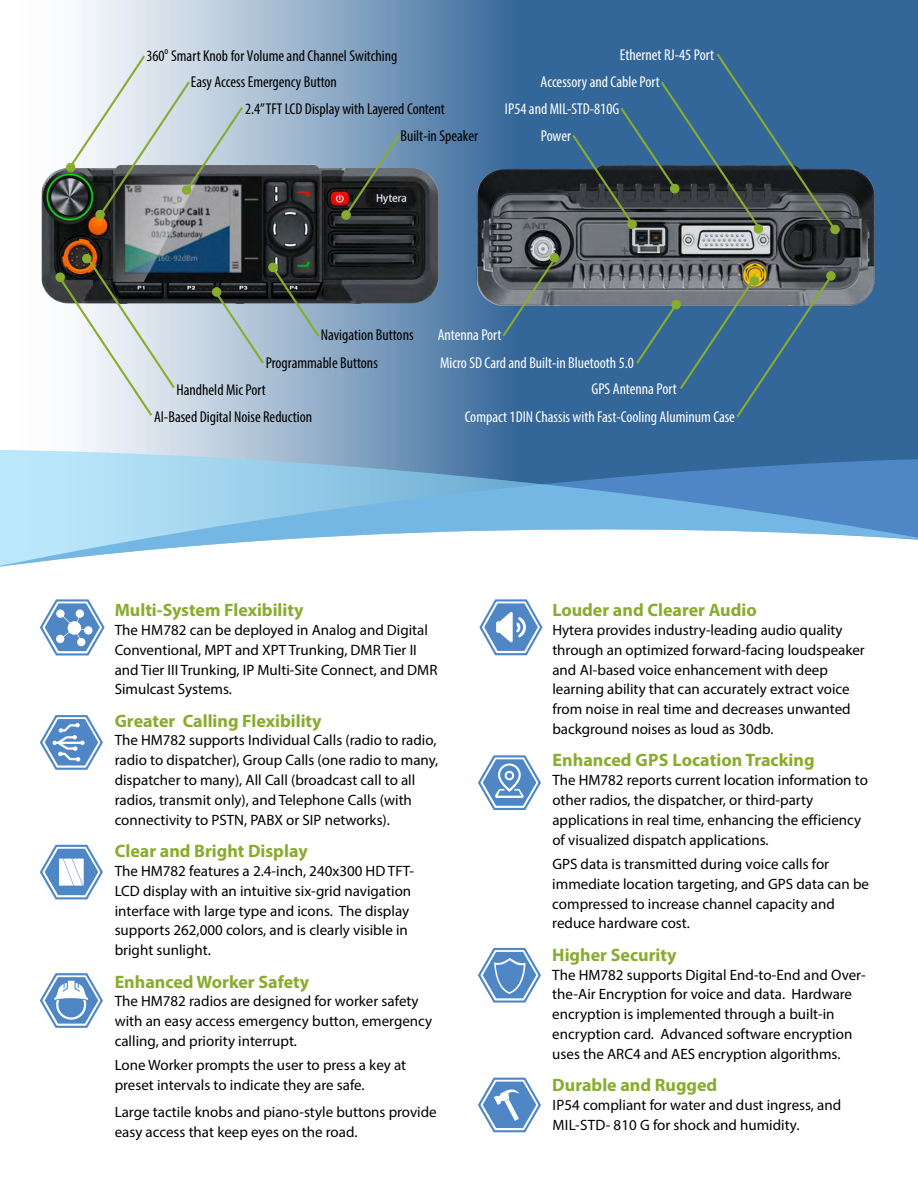
<style>
.page{position:relative;width:918px;height:1188px;background:#fff}
.page>*{position:absolute;margin:0;border:0;box-sizing:border-box;transform-origin:0 0}
.t1{font:700 18px "Myriad Pro";color:#88ac2e}
.t2{font:condensed 15.75px/27px "Myriad Pro";color:#000}
.t3{font:condensed 15.75px "Myriad Pro";color:#fff}
.t4{font:15px/19.8px "Myriad Pro";color:#000}
.t5{font:condensed 10.05px "Myriad Pro";color:#000}
</style>
<div class="page">
<svg style="left:81px;top:0;width:837px;height:450px;background:#6189b0"></svg>
<svg style="left:479px;top:599px;width:64px;height:57px"></svg>
<svg style="left:39px;top:973px;width:64px;height:55px"></svg>
<svg style="left:40px;top:844px;width:63px;height:56px"></svg>
<svg style="left:478px;top:947px;width:63px;height:56px"></svg>
<svg style="left:478px;top:755px;width:63px;height:55px"></svg>
<svg style="left:39px;top:715px;width:64px;height:55px"></svg>
<svg style="left:39px;top:599px;width:66px;height:57px"></svg>
<svg style="left:478px;top:1077px;width:63px;height:56px"></svg>
<img style="left:41px;top:156px;width:408px;height:156px">
<img style="left:474px;top:163px;width:401px;height:147px">
<svg style="left:54px;top:254px;width:123px;height:164px"></svg>
<svg style="left:340px;top:133px;width:62px;height:87px;background:#566169"></svg>
<svg style="left:65px;top:53px;width:180px;height:167px;background:#b2babc"></svg>
<svg style="left:211px;top:262px;width:111px;height:104px;background:#76858d"></svg>
<svg style="left:570px;top:51px;width:271px;height:184px;background:#395a77"></svg>
<svg style="left:634px;top:271px;width:203px;height:149px;background:#446c8e"></svg>
<svg style="left:500px;top:253px;width:60px;height:86px;background:#526978"></svg>
<svg style="left:0;top:450px;width:918px;height:117px"></svg>
<p class="t5" style="left:165px;top:46px;width:5px">o</p>
<p class="t2" style="left:191px;top:43px;width:208px;text-indent:-44px">360 Smart Knob for Volume and Channel Switching<br>Easy Access Emergency Button</p>
<p class="t2" style="left:401px;top:97px;width:79px;line-height:26.4px;text-indent:-156px">2.4” TFT LCD Display with Layered Content<br>Built-in Speaker</p>
<p class="t3" style="left:620px;top:48px;width:96px">Ethernet RJ-45 Port</p>
<p class="t3" style="left:541px;top:75px;width:121px">Accessory and Cable Port</p>
<p class="t3" style="left:505px;top:102px;width:116px">IP54 and MIL-STD-810G</p>
<p class="t3" style="left:541px;top:129px;width:32px">Power</p>
<p class="t2" style="left:321px;top:323px;width:94px">Navigation Buttons</p>
<p class="t3" style="left:438px;top:328px;width:65px">Antenna Port</p>
<p class="t2" style="left:266px;top:350px;width:114px">Programmable Buttons</p>
<p class="t2" style="left:154px;top:377px;width:160px;text-indent:23px">Handheld Mic Port<br>AI-Based Digital Noise Reduction</p>
<p class="t3" style="left:440px;top:356px;width:195px">Micro SD Card and Built-in Bluetooth 5.0</p>
<p class="t3" style="left:592px;top:383px;width:87px">GPS Antenna Port</p>
<p class="t3" style="left:465px;top:410px;width:272px">Compact 1DIN Chassis with Fast-Cooling Aluminum Case</p>
<p class="t1" style="left:115px;top:603px;width:190px">Multi-System Flexibility</p>
<p class="t4" style="left:115px;top:621px;width:324px">The HM782 can be deployed in Analog and Digital Conventional, MPT and XPT Trunking, DMR Tier II and Tier III Trunking, IP Multi-Site Connect, and DMR Simulcast Systems.</p>
<p class="t1" style="left:115px;top:713px;width:209px">Greater Calling Flexibility</p>
<p class="t4" style="left:115px;top:732px;width:325px">The HM782 supports Individual Calls (radio to radio, radio to dispatcher), Group Calls (one radio to many, dispatcher to many), All Call (broadcast call to all radios, transmit only), and Telephone Calls (with connectivity to PSTN, PABX or SIP networks).</p>
<p class="t1" style="left:115px;top:844px;width:195px">Clear and Bright Display</p>
<p class="t4" style="left:115px;top:862px;width:301px">The HM782 features a 2.4-inch, 240x300 HD TFT-LCD display with an intuitive six-grid navigation interface with large type and icons. The display supports 262,000 colors, and is clearly visible in bright sunlight.</p>
<p class="t1" style="left:115px;top:974px;width:196px">Enhanced Worker Safety</p>
<p class="t4" style="left:115px;top:993px;width:319px">The HM782 radios are designed for worker safety with an easy access emergency button, emergency calling, and priority interrupt.</p>
<p class="t4" style="left:115px;top:1057px;width:293px">Lone Worker prompts the user to press a key at preset intervals to indicate they are safe.</p>
<p class="t4" style="left:115px;top:1104px;width:324px">Large tactile knobs and piano-style buttons provide easy access that keep eyes on the road.</p>
<p class="t1" style="left:552px;top:603px;width:206px">Louder and Clearer Audio</p>
<p class="t4" style="left:552px;top:621px;width:314px">Hytera provides industry-leading audio quality through an optimized forward-facing loudspeaker and AI-based voice enhancement with deep learning ability that can accurately extract voice from noise in real time and decreases unwanted background noises as loud as 30db.</p>
<p class="t1" style="left:553px;top:753px;width:264px">Enhanced GPS Location Tracking</p>
<p class="t4" style="left:552px;top:771px;width:317px">The HM782 reports current location information to other radios, the dispatcher, or third-party applications in real time, enhancing the efficiency of visualized dispatch applications.</p>
<p class="t4" style="left:552px;top:855px;width:318px">GPS data is transmitted during voice calls for immediate location targeting, and GPS data can be compressed to increase channel capacity and reduce hardware cost.</p>
<p class="t1" style="left:552px;top:947px;width:126px">Higher Security</p>
<p class="t4" style="left:552px;top:966px;width:315px">The HM782 supports Digital End-to-End and Over&shy;the-Air Encryption for voice and data. Hardware encryption is implemented through a built-in encryption card. Advanced software encryption uses the ARC4 and AES encryption algorithms.</p>
<p class="t1" style="left:552px;top:1078px;width:166px">Durable and Rugged</p>
<p class="t4" style="left:552px;top:1096px;width:290px">IP54 compliant for water and dust ingress, and<br>MIL-STD- 810 G for shock and humidity.</p>
</div>
